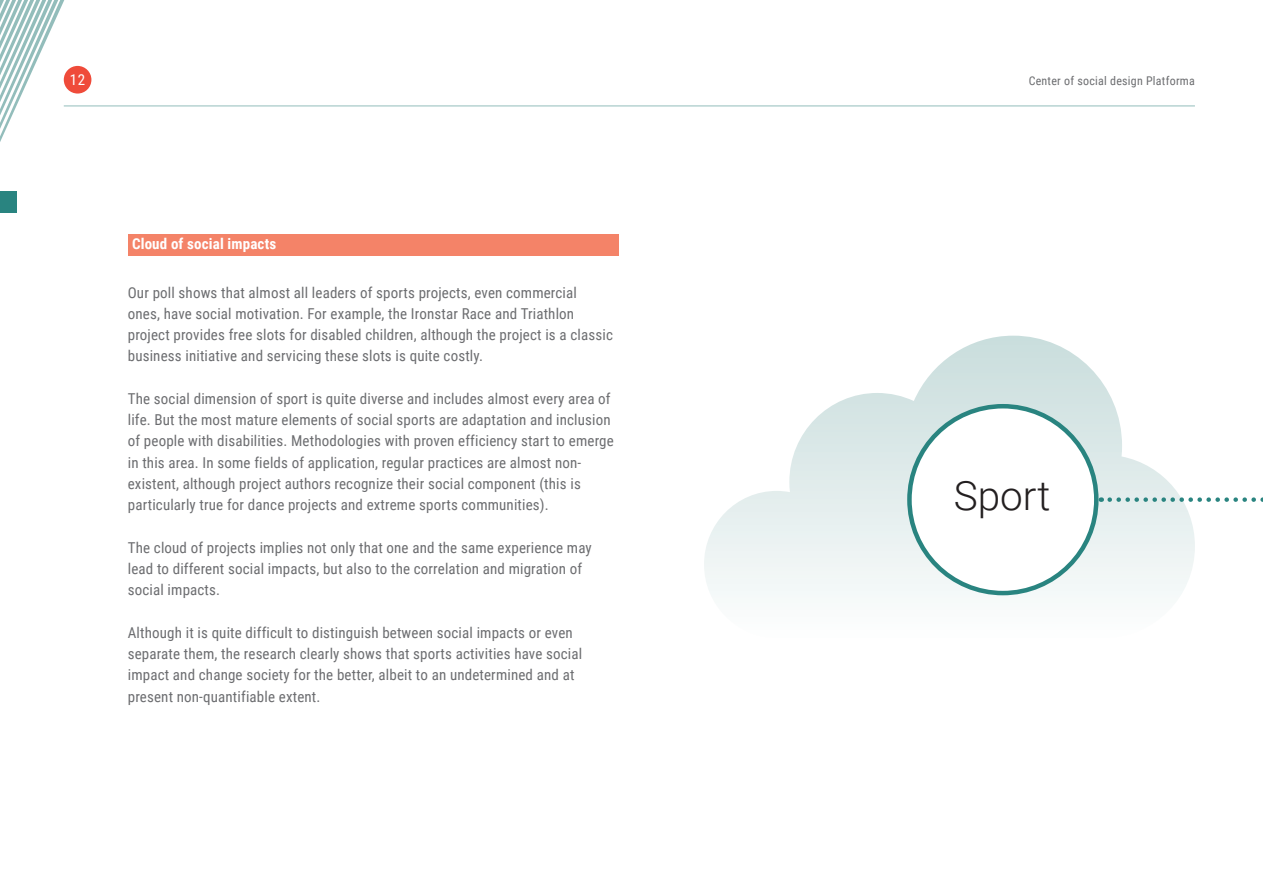
<style>
.page{position:relative;width:1263px;height:893px;background:#fff}
.page>*{position:absolute;margin:0;border:0;box-sizing:border-box;transform-origin:0 0}
.t1{font:300 40.5px "Roboto";color:#231f20}
.t2{font:15px/21.3px "Roboto Condensed";letter-spacing:.01em;color:#6c6d70}
.t3{font:700 15px "Roboto Condensed";letter-spacing:.01em;color:#fff}
.t4{font:15px "Roboto Condensed";color:#fff}
.t5{font:12px "Roboto Condensed";letter-spacing:.02em;color:#6c6d70}
</style>
<div class="page">
<svg style="left:0;top:0;width:83px;height:142px"></svg>
<hr style="left:64px;top:106px;width:1131px;height:1px;background:#93bdbb">
<div style="left:64px;top:66px;width:27px;height:28px;background:#ef4b3a;border-radius:50%"></div>
<div style="left:0;top:191px;width:17px;height:22px;background:#298480"></div>
<svg style="left:704px;top:336px;width:491px;height:260px"></svg>
<div style="left:909px;top:406px;width:187px;height:187px;background:#fff;border-radius:50%"></div>
<div style="left:907px;top:404px;width:191px;height:191px;border:4px solid #298480;border-radius:50%"></div>
<svg style="left:1110px;top:497px;width:153px;height:5px"></svg>
<div style="left:128px;top:234px;width:491px;height:21px;background:#f48368"></div>
<p class="t4" style="left:70px;top:69px;width:17px">12</p>
<p class="t5" style="left:1029px;top:72px;width:168px">Center of social design Platforma</p>
<p class="t3" style="left:132px;top:233px;width:146px">Cloud of social impacts</p>
<p class="t2" style="left:128px;top:281px;width:487px">Our poll shows that almost all leaders of sports projects, even commercial ones, have social motivation. For example, the Ironstar Race and Triathlon project provides free slots for disabled children, although the project is a classic business initiative and servicing these slots is quite costly.</p>
<p class="t2" style="left:128px;top:387px;width:487px">The social dimension of sport is quite diverse and includes almost every area of life. But the most mature elements of social sports are adaptation and inclusion of people with disabilities. Methodologies with proven efficiency start to emerge in this area. In some fields of application, regular practices are almost non&shy;existent, although project authors recognize their social component (this is particularly true for dance projects and extreme sports communities).</p>
<p class="t2" style="left:128px;top:536px;width:465px">The cloud of projects implies not only that one and the same experience may lead to different social impacts, but also to the correlation and migration of social impacts.</p>
<p class="t2" style="left:128px;top:621px;width:456px">Although it is quite difficult to distinguish between social impacts or even separate them, the research clearly shows that sports activities have social impact and change society for the better, albeit to an undetermined and at present non-quantifiable extent.</p>
<h1 class="t1" style="left:954px;top:467px;width:98px">Sport</h1>
</div>
